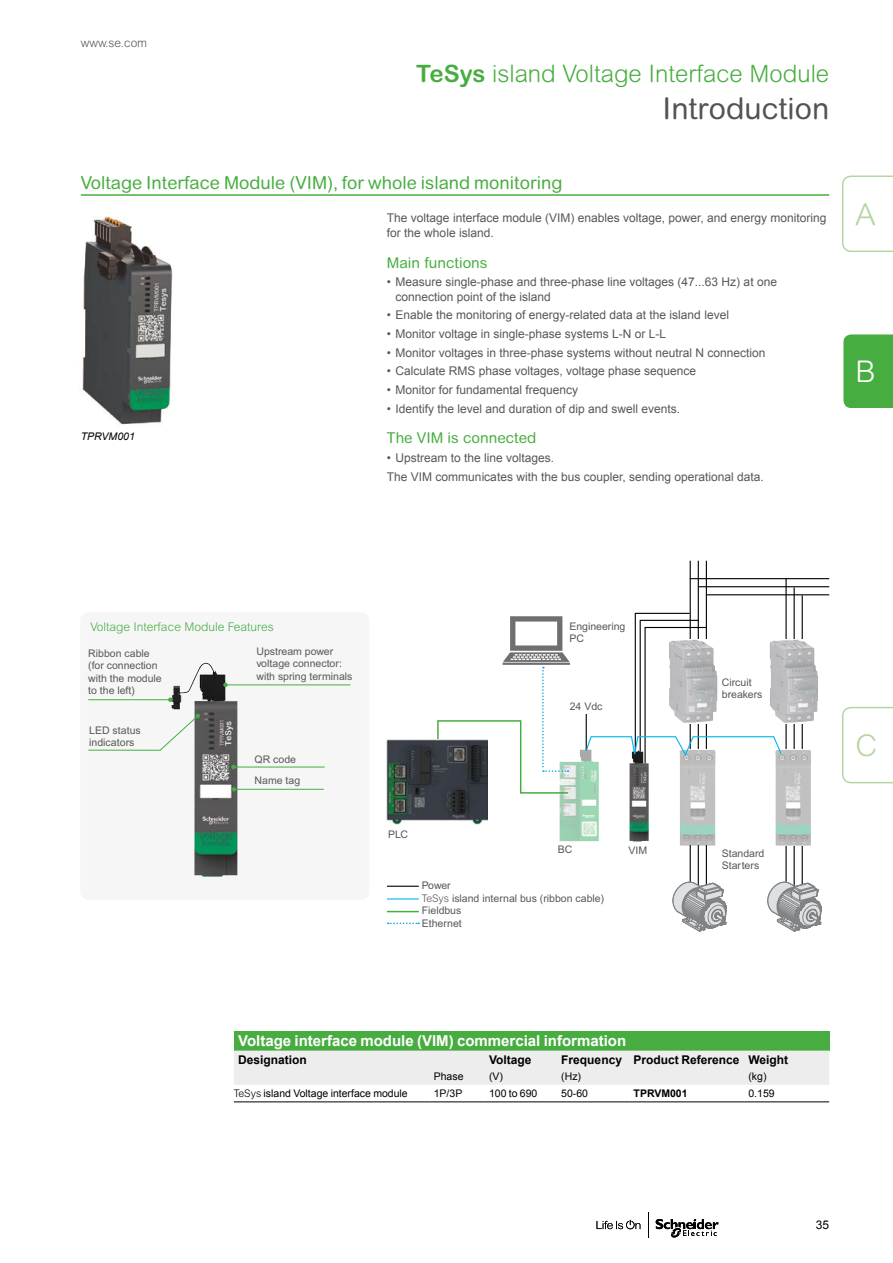
<style>
.page{position:relative;width:893px;height:1263px;background:#fff}
.page>*{position:absolute;margin:0;border:0;box-sizing:border-box;transform-origin:0 0}
.t1{font:30px "Arial Rounded MT Pro";color:#505456}
.t2{font:300 30px "Arial Rounded MT Pro";color:#b4d6a1}
.t3{font:300 30px "Arial Rounded MT Pro";color:#fff}
.t4{font:300 24px "Arial Rounded MT Pro";color:#48ad40}
.t5{font:18px "Arial Rounded MT Pro";color:#48ad40}
.t6{font:700 15px "Arial";color:#fff}
.t7{font:15px "Arial Rounded MT Pro";color:#48ad40}
.t8{font:12px/14.4px "Arial";color:#575756}
.t9{font:700 12px "Arial";color:#000}
.t10{font:300 12px "Arial MT Pro";color:#48ad40}
.t11{font:300 12px "Arial Rounded MT Pro";color:#575756}
.t12{font:12px "Arial";color:#000}
.t13{font:10.5px/12.6px "Arial MT Pro";color:#575756}
.t14{font:10.5px "Arial";color:#000}
.t15{font:italic 10.5px "Arial";color:#000}
.t16{font:700 10.5px "Arial";color:#000}
.s1{font-weight:700}
.s2{font-family:"Arial Rounded MT Pro";font-weight:300}
</style>
<div class="page">
<svg style="left:597px;top:1220px;width:43px;height:9px"></svg>
<svg style="left:656px;top:1219px;width:63px;height:19px"></svg>
<svg style="left:648px;top:1212px;width:1px;height:26px"></svg>
<svg style="left:842px;top:175px;width:51px;height:77px"></svg>
<div style="left:843px;top:334px;width:50px;height:74px;background:#48ad40"></div>
<svg style="left:842px;top:707px;width:51px;height:76px"></svg>
<hr style="left:81px;top:194px;width:748px;height:2px;background:#48ad40">
<img style="left:82px;top:216px;width:91px;height:209px">
<div style="left:80px;top:612px;width:289px;height:288px;background:#f6f6f7;border-radius:9px"></div>
<img style="left:172px;top:663px;width:65px;height:214px">
<hr style="left:88px;top:699px;width:82px;height:1px;background:#48ad40">
<svg style="left:168px;top:697px;width:5px;height:5px"></svg>
<svg style="left:88px;top:714px;width:112px;height:37px"></svg>
<hr style="left:234px;top:789px;width:90px;height:1px;background:#48ad40">
<svg style="left:232px;top:787px;width:4px;height:4px"></svg>
<hr style="left:234px;top:767px;width:91px;height:1px;background:#48ad40">
<svg style="left:231px;top:765px;width:5px;height:4px"></svg>
<hr style="left:225px;top:684px;width:125px;height:1px;background:#48ad40">
<svg style="left:223px;top:683px;width:5px;height:4px"></svg>
<div style="left:234px;top:1031px;width:595px;height:19px;background:#48ad40"></div>
<div style="left:234px;top:1050px;width:595px;height:35px;background:#ededed"></div>
<hr style="left:234px;top:1101px;width:195px;height:1px;background:#000">
<hr style="left:429px;top:1101px;width:56px;height:1px;background:#000">
<hr style="left:485px;top:1101px;width:72px;height:1px;background:#000">
<hr style="left:557px;top:1101px;width:72px;height:1px;background:#000">
<hr style="left:629px;top:1101px;width:115px;height:1px;background:#000">
<hr style="left:744px;top:1101px;width:85px;height:1px;background:#000">
<hr style="left:785px;top:578px;width:2px;height:347px;background:#000">
<hr style="left:794px;top:587px;width:1px;height:338px;background:#000">
<hr style="left:802px;top:595px;width:1px;height:330px;background:#000">
<svg style="left:767px;top:882px;width:55px;height:49px"></svg>
<hr style="left:690px;top:561px;width:1px;height:361px;background:#000">
<hr style="left:698px;top:561px;width:1px;height:361px;background:#000">
<hr style="left:706px;top:561px;width:1px;height:361px;background:#000">
<svg style="left:672px;top:882px;width:55px;height:49px"></svg>
<hr style="left:707px;top:594px;width:122px;height:1px;background:#000">
<hr style="left:698px;top:586px;width:131px;height:1px;background:#000">
<hr style="left:690px;top:578px;width:139px;height:1px;background:#000">
<img style="left:560px;top:749px;width:39px;height:92px">
<img style="left:783px;top:639px;width:35px;height:84px">
<div style="left:678px;top:749px;width:39px;height:96px;background:#f2f2f2"></div>
<img style="left:678px;top:766px;width:37px;height:79px">
<img style="left:775px;top:749px;width:36px;height:97px">
<img style="left:387px;top:739px;width:100px;height:85px">
<svg style="left:436px;top:616px;width:134px;height:178px"></svg>
<hr style="left:387px;top:886px;width:32px;height:1px;background:#000">
<hr style="left:387px;top:898px;width:32px;height:1px;background:#00b6ed">
<hr style="left:387px;top:911px;width:32px;height:1px;background:#48ad40">
<svg style="left:388px;top:922px;width:31px;height:2px"></svg>
<img style="left:629px;top:766px;width:20px;height:75px">
<svg style="left:585px;top:612px;width:198px;height:154px"></svg>
<p class="t11" style="left:81px;top:36px;width:68px">www.se.com</p>
<h2 class="t4" style="left:416px;top:59px;width:415px"><span class="s1">TeSys</span> island Voltage Interface Module</h2>
<h1 class="t1" style="left:663px;top:91px;width:168px">Introduction</h1>
<h3 class="t5" style="left:81px;top:172px;width:483px">Voltage Interface Module (VIM), for whole island monitoring</h3>
<p class="t8" style="left:387px;top:211px;width:441px">The voltage interface module (VIM) enables voltage, power, and energy monitoring for the whole island.</p>
<p class="t7" style="left:387px;top:254px;width:102px">Main functions</p>
<p class="t8" style="left:395px;top:275px;width:383px;text-indent:-9px">• Measure single-phase and three-phase line voltages (47...63 Hz) at one connection point of the island</p>
<p class="t8" style="left:387px;top:308px;width:344px">• Enable the monitoring of energy-related data at the island level</p>
<p class="t8" style="left:387px;top:327px;width:281px">• Monitor voltage in single-phase systems L-N or L-L</p>
<p class="t8" style="left:387px;top:345px;width:380px">• Monitor voltages in three-phase systems without neutral N connection</p>
<p class="t8" style="left:387px;top:364px;width:311px">• Calculate RMS phase voltages, voltage phase sequence</p>
<p class="t8" style="left:387px;top:383px;width:193px">• Monitor for fundamental frequency</p>
<p class="t8" style="left:387px;top:401px;width:295px">• Identify the level and duration of dip and swell events.</p>
<p class="t7" style="left:387px;top:429px;width:151px">The VIM is connected</p>
<p class="t8" style="left:387px;top:449px;width:378px;line-height:18.6px">• Upstream to the line voltages.<br>The VIM communicates with the bus coupler, sending operational data.</p>
<p class="t15" style="left:81px;top:429px;width:56px">TPRVM001</p>
<h1 class="t2" style="left:856px;top:197px;width:22px">A</h1>
<h1 class="t3" style="left:856px;top:354px;width:22px">B</h1>
<p class="t10" style="left:91px;top:619px;width:185px">Voltage Interface Module Features</p>
<p class="t13" style="left:88px;top:647px;width:75px">Ribbon cable (for connection with the module to the left)</p>
<p class="t13" style="left:89px;top:724px;width:53px">LED status indicators</p>
<p class="t13" style="left:256px;top:645px;width:98px">Upstream power voltage connector: with spring terminals</p>
<p class="t13" style="left:255px;top:753px;width:43px">QR code</p>
<p class="t13" style="left:255px;top:775px;width:47px">Name tag</p>
<p class="t13" style="left:569px;top:620px;width:58px">Engineering<br>PC</p>
<p class="t13" style="left:570px;top:700px;width:34px">24 Vdc</p>
<p class="t13" style="left:388px;top:828px;width:21px">PLC</p>
<p class="t13" style="left:558px;top:843px;width:16px">BC</p>
<p class="t13" style="left:422px;top:880px;width:184px">Power<br><span class="s2">TeSys</span> island internal bus (ribbon cable)<br>Fieldbus<br>Ethernet</p>
<p class="t13" style="left:628px;top:844px;width:20px">VIM</p>
<p class="t13" style="left:722px;top:677px;width:42px;line-height:12px">Circuit breakers</p>
<p class="t13" style="left:722px;top:848px;width:44px;line-height:12px">Standard<br>Starters</p>
<p class="t6" style="left:238px;top:1031px;width:390px">Voltage interface module (VIM) commercial information</p>
<p class="t9" style="left:238px;top:1051px;width:70px">Designation</p>
<p class="t9" style="left:489px;top:1051px;width:44px">Voltage</p>
<p class="t9" style="left:561px;top:1051px;width:228px">Frequency Product Reference Weight</p>
<p class="t14" style="left:434px;top:1069px;width:31px">Phase</p>
<p class="t14" style="left:489px;top:1069px;width:15px">(V)</p>
<p class="t14" style="left:561px;top:1069px;width:21px">(Hz)</p>
<p class="t14" style="left:748px;top:1069px;width:20px">(kg)</p>
<p class="t14" style="left:234px;top:1086px;width:175px"><span class="s2">TeSys</span> island Voltage interface module</p>
<p class="t14" style="left:434px;top:1086px;width:30px">1P/3P</p>
<p class="t14" style="left:489px;top:1086px;width:50px">100 to 690</p>
<p class="t14" style="left:561px;top:1086px;width:28px">50-60</p>
<p class="t16" style="left:634px;top:1086px;width:56px">TPRVM001</p>
<p class="t14" style="left:748px;top:1086px;width:28px">0.159</p>
<h1 class="t2" style="left:856px;top:728px;width:23px">C</h1>
<p class="t12" style="left:816px;top:1217px;width:15px">35</p>
</div>
